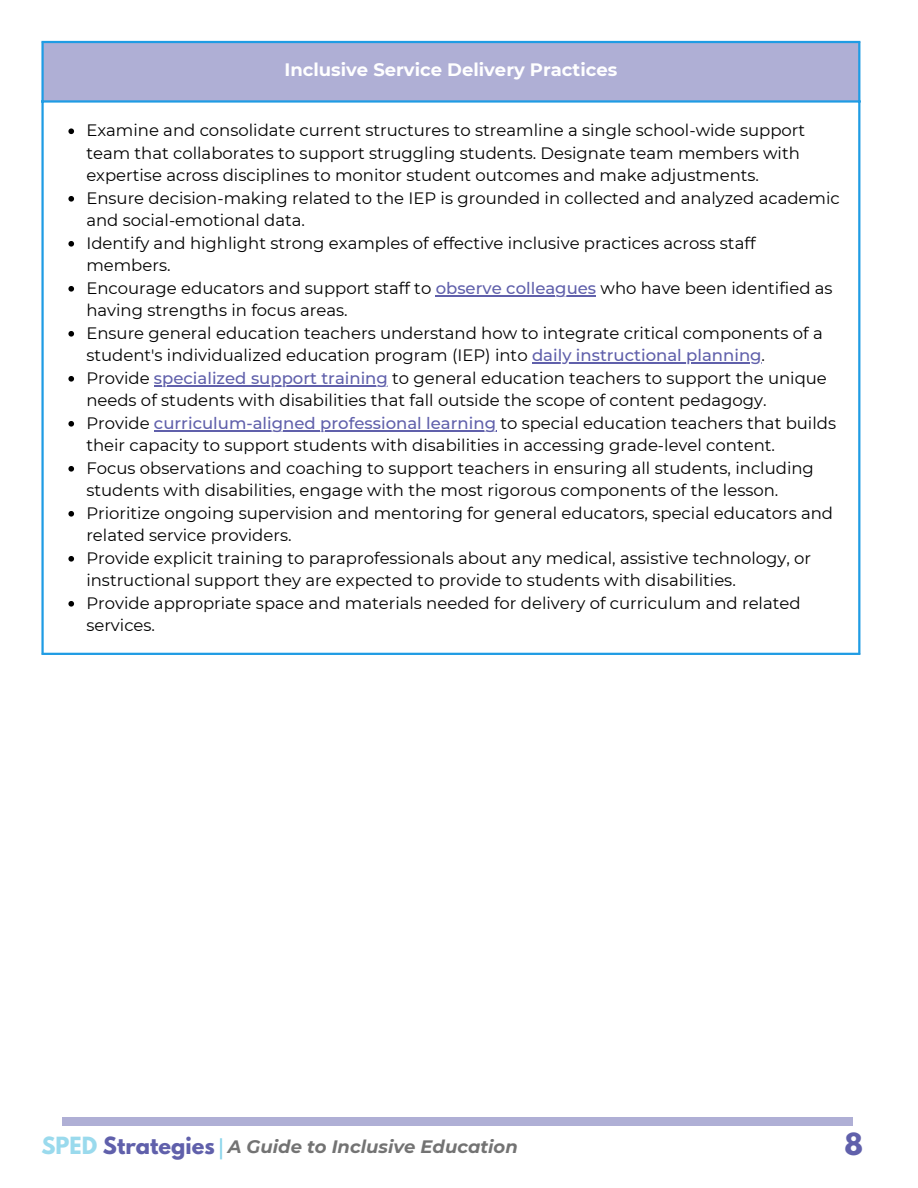
<style>
.page{position:relative;width:918px;height:1188px;background:#fff}
.page>*{position:absolute;margin:0;border:0;box-sizing:border-box;transform-origin:0 0}
.t1{font:700 27px "League Spartan";color:#6060ab}
.t2{font:italic 700 18px "Montserrat";color:#737373}
.t3{font:700 18px "Montserrat";color:#fff}
.t4{font:16.5px/22.5px "Montserrat";color:#000}
.s1{font-weight:500;color:#6060ab}
.s2{font-family:"League Spartan";font-style:normal;font-size:21px;color:#9adaed}
.s3{font-family:"League Spartan";font-style:normal;font-size:21px;color:#6060ab}
</style>
<div class="page">
<div style="left:42px;top:42px;width:818px;height:60px;background:#afafd5"></div>
<svg style="left:68px;top:128px;width:6px;height:6px"></svg>
<svg style="left:68px;top:196px;width:6px;height:6px"></svg>
<svg style="left:68px;top:241px;width:6px;height:6px"></svg>
<svg style="left:68px;top:286px;width:6px;height:6px"></svg>
<hr style="left:436px;top:295px;width:160px;height:1px;background:#6060ab">
<svg style="left:68px;top:331px;width:6px;height:6px"></svg>
<hr style="left:532px;top:362px;width:230px;height:2px;background:#6060ab">
<svg style="left:68px;top:376px;width:6px;height:6px"></svg>
<hr style="left:154px;top:385px;width:234px;height:1px;background:#6060ab">
<svg style="left:68px;top:421px;width:6px;height:6px"></svg>
<hr style="left:154px;top:430px;width:342px;height:1px;background:#6060ab">
<svg style="left:68px;top:466px;width:6px;height:6px"></svg>
<svg style="left:68px;top:511px;width:6px;height:6px"></svg>
<svg style="left:68px;top:556px;width:6px;height:6px"></svg>
<svg style="left:68px;top:601px;width:6px;height:6px"></svg>
<hr style="left:41px;top:43px;width:3px;height:610px;background:#1f9ce4">
<hr style="left:858px;top:43px;width:2px;height:610px;background:#1f9ce4">
<hr style="left:41px;top:41px;width:819px;height:2px;background:#1f9ce4">
<hr style="left:41px;top:100px;width:819px;height:3px;background:#1f9ce4">
<hr style="left:41px;top:653px;width:819px;height:2px;background:#1f9ce4">
<div style="left:62px;top:1117px;width:790px;height:8px;background:#afafd5"></div>
<hr style="left:220px;top:1138px;width:2px;height:21px;background:#9adaed">
<p class="t3" style="left:285px;top:58px;width:334px">Inclusive Service Delivery Practices</p>
<p class="t4" style="left:86px;top:119px;width:720px">Examine and consolidate current structures to streamline a single school-wide support team that collaborates to support struggling students. Designate team members with expertise across disciplines to monitor student outcomes and make adjustments.</p>
<p class="t4" style="left:86px;top:187px;width:755px">Ensure decision-making related to the IEP is grounded in collected and analyzed academic and social-emotional data.</p>
<p class="t4" style="left:86px;top:232px;width:671px">Identify and highlight strong examples of effective inclusive practices across staff members.</p>
<p class="t4" style="left:86px;top:277px;width:748px">Encourage educators and support staff to <span class="s1">observe colleagues</span> who have been identified as</p>
<p class="t4" style="left:86px;top:299px;width:738px">having strengths in focus areas.<br>Ensure general education teachers understand how to integrate critical components of a</p>
<p class="t4" style="left:86px;top:344px;width:680px">student's individualized education program (IEP) into <span class="s1">daily instructional planning</span>.</p>
<p class="t4" style="left:86px;top:367px;width:742px">Provide <span class="s1">specialized support training</span> to general education teachers to support the unique</p>
<p class="t4" style="left:86px;top:389px;width:751px">needs of students with disabilities that fall outside the scope of content pedagogy.<br>Provide <span class="s1">curriculum-aligned professional learning</span> to special education teachers that builds</p>
<p class="t4" style="left:86px;top:434px;width:729px">their capacity to support students with disabilities in accessing grade-level content.<br>Focus observations and coaching to support teachers in ensuring all students, including</p>
<p class="t4" style="left:86px;top:479px;width:748px">students with disabilities, engage with the most rigorous components of the lesson.<br>Prioritize ongoing supervision and mentoring for general educators, special educators and</p>
<p class="t4" style="left:86px;top:524px;width:726px">related service providers.<br>Provide explicit training to paraprofessionals about any medical, assistive technology, or</p>
<p class="t4" style="left:86px;top:569px;width:716px">instructional support they are expected to provide to students with disabilities.<br>Provide appropriate space and materials needed for delivery of curriculum and related</p>
<h1 class="t4" style="left:86px;top:614px;width:70px">services.</h1>
<p class="t2" style="left:41px;top:1136px;width:478px"><span class="s2">SPED</span> <span class="s3">Strategies</span> A Guide to Inclusive Education</p>
<p class="t1" style="left:845px;top:1131px;width:20px">8</p>
</div>
